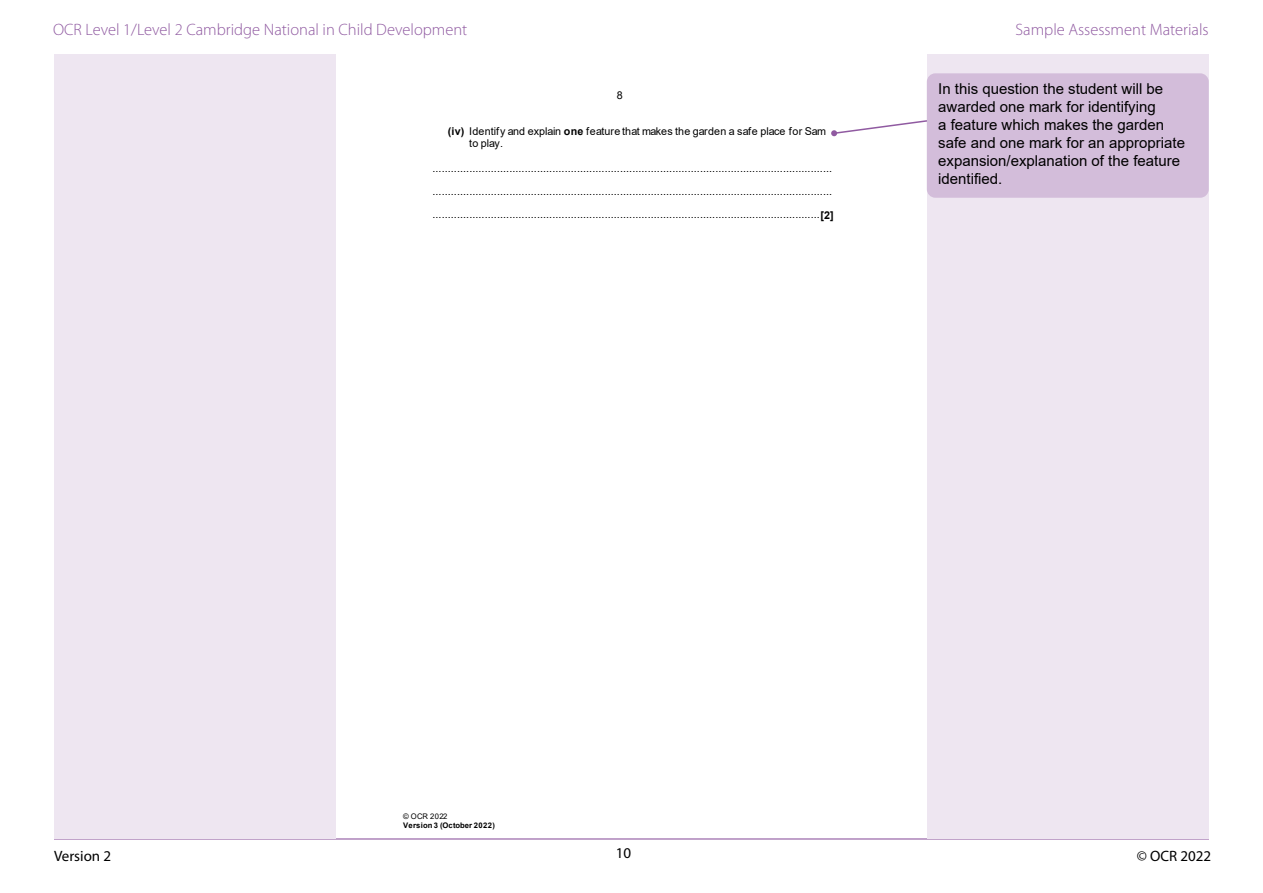
<style>
.page{position:relative;width:1263px;height:893px;background:#fff}
.page>*{position:absolute;margin:0;border:0;box-sizing:border-box;transform-origin:0 0}
.t1{font:300 16.5px "Myriad Pro";color:#905aa1}
.comments{font:15px/18px "Arial";color:#000}
.t2{font:15px "Myriad Pro";color:#000}
.t3{font:10.8px/12.3px "Arial";letter-spacing:.01em;color:#000}
.t4{font:700 7.65px/9.1px "Arial";letter-spacing:.035em;color:#000}
.s1{font-weight:700}
.s2{font-weight:400}
</style>
<div class="page">
<hr style="left:54px;top:838px;width:1155px;height:1px;background:#905aa1">
<div style="left:927px;top:54px;width:282px;height:784px;background:#eee6f1"></div>
<div style="left:54px;top:54px;width:282px;height:784px;background:#eee6f1"></div>
<div style="left:927px;top:73px;width:282px;height:125px;background:#d3bdda;border-radius:9px"></div>
<svg style="left:831px;top:119px;width:96px;height:17px"></svg>
<h1 class="t1" style="left:53px;top:20px;width:416px">OCR Level 1/Level 2 Cambridge National in Child Development</h1>
<h1 class="t1" style="left:1015px;top:20px;width:195px">Sample Assessment Materials</h1>
<p class="t3" style="left:617px;top:89px;width:7px">8</p>
<p class="t3" style="left:469px;top:125px;width:358px;text-indent:-22px"><span class="s1">(iv)</span> Identify and explain <span class="s1">one</span> feature that makes the garden a safe place for Sam to play.</p>
<p class="t3" style="left:432px;top:156px;width:401px;line-height:23.1px">.................................................................................................................................. ..................................................................................................................................</p>
<p class="t3" style="left:432px;top:208px;width:403px">..............................................................................................................................<span class="s1">[2]</span></p>
<p class="comments" style="left:938px;top:80px;width:248px">In this question the student will be awarded one mark for identifying<br>a feature which makes the garden safe and one mark for an appropriate expansion/explanation of the feature identified.</p>
<p class="t4" style="left:403px;top:812px;width:93px"><span class="s2">© OCR 2022<br></span>Version 3 (October 2022)</p>
<h2 class="t2" style="left:54px;top:847px;width:59px">Version 2</h2>
<h2 class="t2" style="left:616px;top:844px;width:17px">10</h2>
<h2 class="t2" style="left:1137px;top:847px;width:76px">© OCR 2022</h2>
</div>
